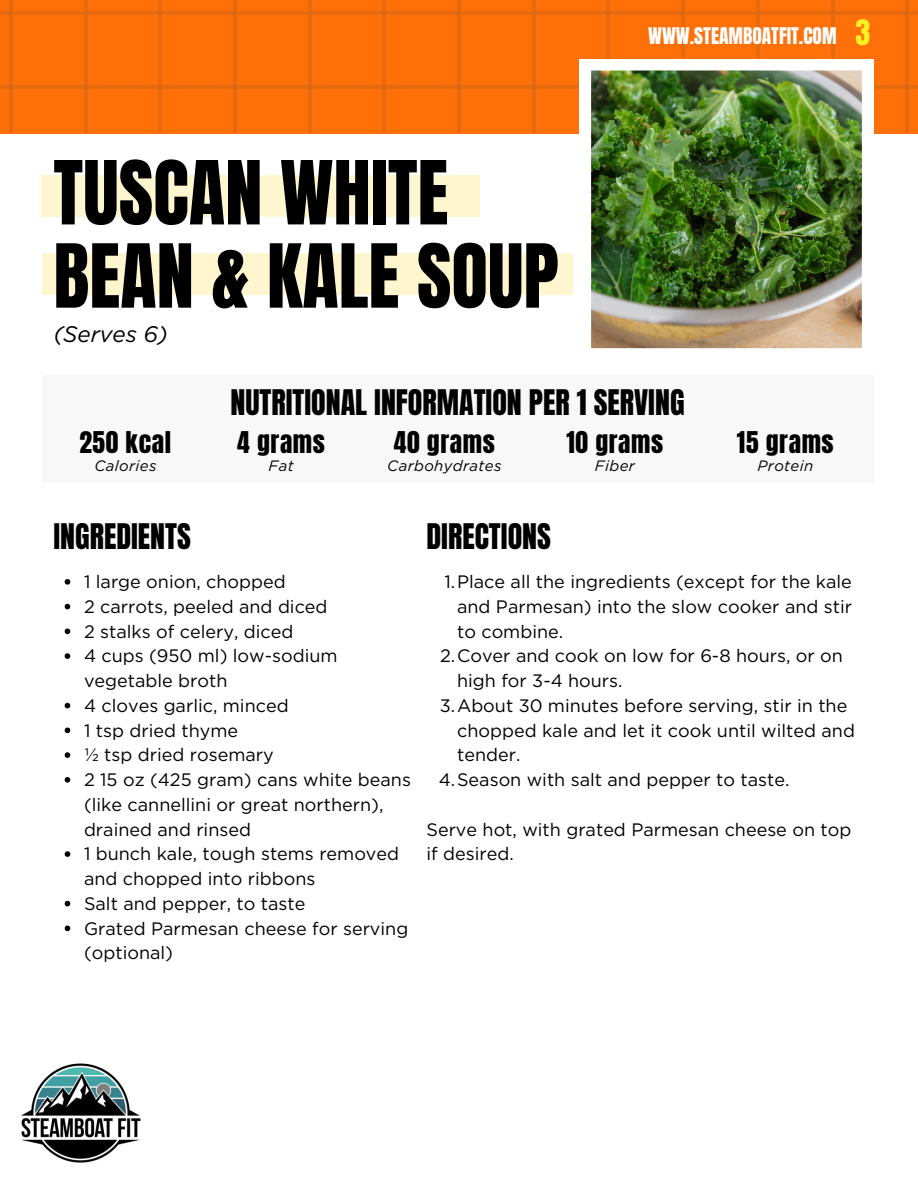
<style>
.page{position:relative;width:918px;height:1188px;background:#fff}
.page>*{position:absolute;margin:0;border:0;box-sizing:border-box;transform-origin:0 0}
.t1{font:75px/83.2px "Anton";color:#000}
.t2{font:30px "Anton";color:#000}
.t3{font:30px "Anton";color:#fff024}
.t4{font:25.5px "Anton";letter-spacing:.025em;color:#000}
.t5{font:italic 22.5px "Gotham";color:#000}
.t6{font:19.5px "Anton";color:#fff}
.t7{font:18px/24.8px "Gotham";color:#000}
.t8{font:italic 15px "Gotham";letter-spacing:.025em;color:#000}
</style>
<div class="page">
<div style="left:0;top:0;width:918px;height:134px;background:#ff7008"></div>
<hr style="left:9px;top:0;width:4px;height:133px;background:#e66a0f">
<hr style="left:84px;top:0;width:4px;height:133px;background:#e66a0f">
<hr style="left:158px;top:0;width:4px;height:133px;background:#e66a0f">
<hr style="left:233px;top:0;width:4px;height:133px;background:#e66a0f">
<hr style="left:308px;top:0;width:4px;height:133px;background:#e66a0f">
<hr style="left:383px;top:0;width:3px;height:133px;background:#d66715">
<hr style="left:457px;top:0;width:4px;height:133px;background:#e66a0f">
<hr style="left:532px;top:0;width:4px;height:133px;background:#e66a0f">
<hr style="left:607px;top:0;width:3px;height:133px;background:#d66715">
<hr style="left:681px;top:0;width:4px;height:133px;background:#e66a0f">
<hr style="left:756px;top:0;width:4px;height:133px;background:#e66a0f">
<hr style="left:831px;top:0;width:3px;height:133px;background:#d66715">
<hr style="left:905px;top:0;width:4px;height:133px;background:#e66a0f">
<hr style="left:0;top:85px;width:918px;height:4px;background:#e66a0f">
<hr style="left:0;top:11px;width:918px;height:4px;background:#e66a0f">
<img style="left:580px;top:59px;width:293px;height:290px">
<svg style="left:65px;top:579px;width:5px;height:6px"></svg>
<svg style="left:65px;top:604px;width:5px;height:5px"></svg>
<svg style="left:65px;top:629px;width:5px;height:5px"></svg>
<svg style="left:65px;top:653px;width:5px;height:6px"></svg>
<svg style="left:65px;top:703px;width:5px;height:5px"></svg>
<svg style="left:65px;top:728px;width:5px;height:5px"></svg>
<svg style="left:65px;top:752px;width:5px;height:6px"></svg>
<svg style="left:65px;top:777px;width:5px;height:6px"></svg>
<svg style="left:65px;top:851px;width:5px;height:6px"></svg>
<svg style="left:65px;top:901px;width:5px;height:5px"></svg>
<svg style="left:65px;top:926px;width:5px;height:5px"></svg>
<div style="left:42px;top:175px;width:438px;height:41px;background:#fff6cf"></div>
<div style="left:42px;top:254px;width:531px;height:41px;background:#fff6cf"></div>
<div style="left:42px;top:375px;width:831px;height:108px;background:#f8f8f8"></div>
<img style="left:21px;top:1063px;width:120px;height:100px">
<h2 class="t1" style="left:53px;top:152px;width:507px">TUSCAN WHITE<br>BEAN &amp; KALE SOUP</h2>
<p class="t5" style="left:53px;top:321px;width:116px">(Serves 6)</p>
<h3 class="t6" style="left:648px;top:22px;width:190px">WWW.STEAMBOATFIT.COM</h3>
<h3 class="t3" style="left:855px;top:11px;width:16px">3</h3>
<p class="t4" style="left:79px;top:424px;width:93px">250 kcal</p>
<p class="t8" style="left:94px;top:457px;width:64px">Calories</p>
<p class="t2" style="left:53px;top:515px;width:139px">INGREDIENTS</p>
<p class="t2" style="left:230px;top:381px;width:456px">NUTRITIONAL INFORMATION PER 1 SERVING</p>
<h2 class="t4" style="left:237px;top:424px;width:89px">4 grams</h2>
<h2 class="t8" style="left:269px;top:457px;width:27px">Fat</h2>
<p class="t4" style="left:394px;top:424px;width:102px">40 grams</p>
<p class="t8" style="left:387px;top:457px;width:116px">Carbohydrates</p>
<p class="t4" style="left:566px;top:424px;width:98px">10 grams</p>
<p class="t8" style="left:595px;top:457px;width:42px">Fiber</p>
<p class="t2" style="left:427px;top:515px;width:126px">DIRECTIONS</p>
<p class="t4" style="left:737px;top:424px;width:98px">15 grams</p>
<p class="t8" style="left:758px;top:457px;width:57px">Protein</p>
<p class="t7" style="left:84px;top:569px;width:203px">1 large onion, chopped</p>
<h5 class="t7" style="left:84px;top:594px;width:245px">2 carrots, peeled and diced</h5>
<p class="t7" style="left:84px;top:619px;width:211px">2 stalks of celery, diced</p>
<h1 class="t7" style="left:84px;top:643px;width:255px">4 cups (950 ml) low-sodium vegetable broth</h1>
<p class="t7" style="left:84px;top:693px;width:206px">4 cloves garlic, minced</p>
<h2 class="t7" style="left:84px;top:718px;width:156px">1 tsp dried thyme</h2>
<p class="t7" style="left:84px;top:742px;width:191px">½ tsp dried rosemary</p>
<p class="t7" style="left:84px;top:767px;width:328px">2 15 oz (425 gram) cans white beans (like cannellini or great northern), drained and rinsed</p>
<h3 class="t7" style="left:84px;top:841px;width:317px">1 bunch kale, tough stems removed and chopped into ribbons</h3>
<p class="t7" style="left:84px;top:891px;width:223px">Salt and pepper, to taste</p>
<p class="t7" style="left:84px;top:916px;width:326px">Grated Parmesan cheese for serving (optional)</p>
<p class="t7" style="left:457px;top:569px;width:397px;text-align:justify;text-indent:-13px">1.Place all the ingredients (except for the kale and Parmesan) into the slow cooker and stir to combine.</p>
<p class="t7" style="left:457px;top:643px;width:387px;text-indent:-17px">2.Cover and cook on low for 6-8 hours, or on high for 3-4 hours.</p>
<p class="t7" style="left:457px;top:693px;width:399px;text-indent:-17px">3.About 30 minutes before serving, stir in the chopped kale and let it cook until wilted and tender.</p>
<p class="t7" style="left:439px;top:767px;width:352px">4.Season with salt and pepper to taste.</p>
<p class="t7" style="left:427px;top:817px;width:426px">Serve hot, with grated Parmesan cheese on top if desired.</p>
</div>
